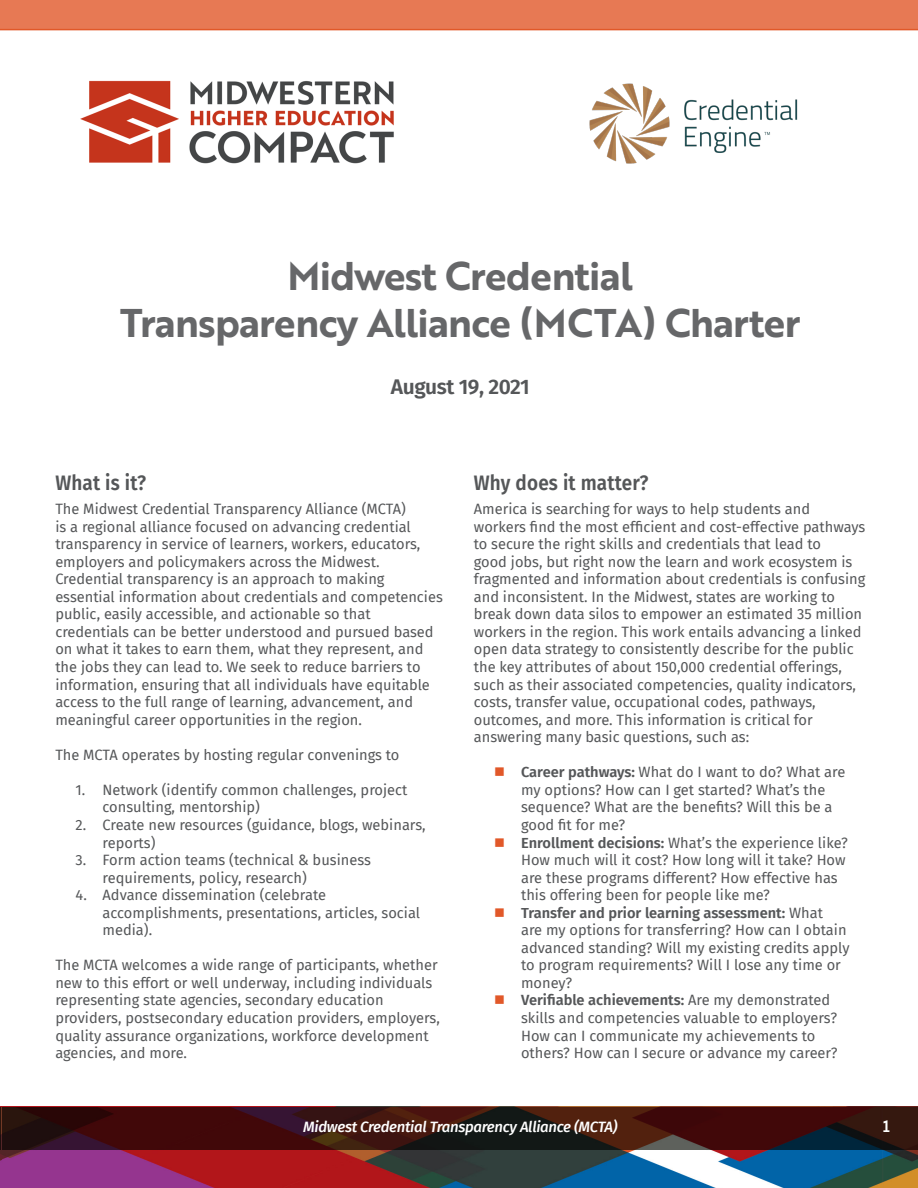
<style>
.page{position:relative;width:918px;height:1188px;background:#fff}
.page>*{position:absolute;margin:0;border:0;box-sizing:border-box;transform-origin:0 0}
.Section_Header{font:39px/46.8px "Brother 1816 Bold";letter-spacing:-.02em;color:#666769;text-align:center}
.MHEC_Title{font:600 21px "Fira Sans";letter-spacing:.01em;color:#555759;scale:.9 1}
.MHEC_Title-2{font:600 21px "Fira Sans";letter-spacing:-.02em;color:#555759}
.t1{font:800 16.5px "Nexa Slab";color:#fff}
.t2{font:italic 500 15px "Fira Sans";letter-spacing:-.02em;color:#fff}
.t3{font:14.7px/17.5px "Fira Sans";color:#555759}
.s1{font-weight:600}
</style>
<div class="page">
<img style="left:0;top:1107px;width:918px;height:81px">
<svg style="left:2px;top:1107px;width:916px;height:42px;background:#361211"></svg>
<hr style="left:0;top:1107px;width:1px;height:42px;background:#5e615c">
<div style="left:0;top:0;width:918px;height:30px;background:#e77954"></div>
<img style="left:80px;top:80px;width:314px;height:84px">
<img style="left:589px;top:83px;width:209px;height:81px">
<p class="Section_Header" style="left:120px;top:252px;width:682px">Midwest Credential<br>Transparency Alliance (MCTA) Charter</p>
<p class="MHEC_Title-2" style="left:391px;top:370px;width:140px">August 19, 2021</p>
<p class="MHEC_Title" style="left:55px;top:465px;width:102px">What is it?</p>
<p class="t3" style="left:55px;top:500px;width:389px">The Midwest Credential Transparency Alliance (MCTA)<br>is a regional alliance focused on advancing credential transparency in service of learners, workers, educators, employers and policymakers across the Midwest.<br>Credential transparency is an approach to making essential information about credentials and competencies public, easily accessible, and actionable so that credentials can be better understood and pursued based on what it takes to earn them, what they represent, and the jobs they can lead to. We seek to reduce barriers to information, ensuring that all individuals have equitable access to the full range of learning, advancement, and meaningful career opportunities in the region.</p>
<p class="t3" style="left:55px;top:746px;width:346px">The MCTA operates by hosting regular convenings to</p>
<p class="t3" style="left:103px;top:781px;width:306px;text-indent:-27px">1. Network (identify common challenges, project consulting, mentorship)</p>
<p class="t3" style="left:103px;top:816px;width:325px;text-indent:-27px">2. Create new resources (guidance, blogs, webinars, reports)</p>
<p class="t3" style="left:103px;top:851px;width:270px;text-indent:-27px">3. Form action teams (technical &amp; business requirements, policy, research)</p>
<p class="t3" style="left:103px;top:886px;width:319px;text-indent:-27px">4. Advance dissemination (celebrate accomplishments, presentations, articles, social media).</p>
<p class="t3" style="left:55px;top:956px;width:386px">The MCTA welcomes a wide range of participants, whether new to this effort or well underway, including individuals representing state agencies, secondary education providers, postsecondary education providers, employers, quality assurance organizations, workforce development agencies, and more.</p>
<p class="MHEC_Title" style="left:474px;top:465px;width:196px">Why does it matter?</p>
<p class="t3" style="left:474px;top:500px;width:393px">America is searching for ways to help students and workers find the most efficient and cost-effective pathways to secure the right skills and credentials that lead to<br>good jobs, but right now the learn and work ecosystem is fragmented and information about credentials is confusing and inconsistent. In the Midwest, states are working to break down data silos to empower an estimated 35 million workers in the region. This work entails advancing a linked open data strategy to consistently describe for the public the key attributes of about 150,000 credential offerings, such as their associated competencies, quality indicators, costs, transfer value, occupational codes, pathways, outcomes, and more. This information is critical for answering many basic questions, such as:</p>
<p class="t3" style="left:521px;top:763px;width:326px"><span class="s1">Career pathways:</span> What do I want to do? What are my options? How can I get started? What’s the sequence? What are the benefits? Will this be a good fit for me?</p>
<p class="t3" style="left:521px;top:833px;width:328px"><span class="s1">Enrollment decisions:</span> What’s the experience like?<br>How much will it cost? How long will it take? How are these programs different? How effective has this offering been for people like me?</p>
<p class="t3" style="left:521px;top:903px;width:330px"><span class="s1">Transfer and prior learning assessment:</span> What<br>are my options for transferring? How can I obtain advanced standing? Will my existing credits apply to program requirements? Will I lose any time or money?</p>
<p class="t3" style="left:521px;top:991px;width:318px"><span class="s1">Verifiable achievements:</span> Are my demonstrated skills and competencies valuable to employers?<br>How can I communicate my achievements to others? How can I secure or advance my career?</p>
<p class="t2" style="left:303px;top:1115px;width:316px">Midwest Credential Transparency Alliance (MCTA)</p>
<p class="t1" style="left:883px;top:1116px;width:9px">1</p>
</div>
